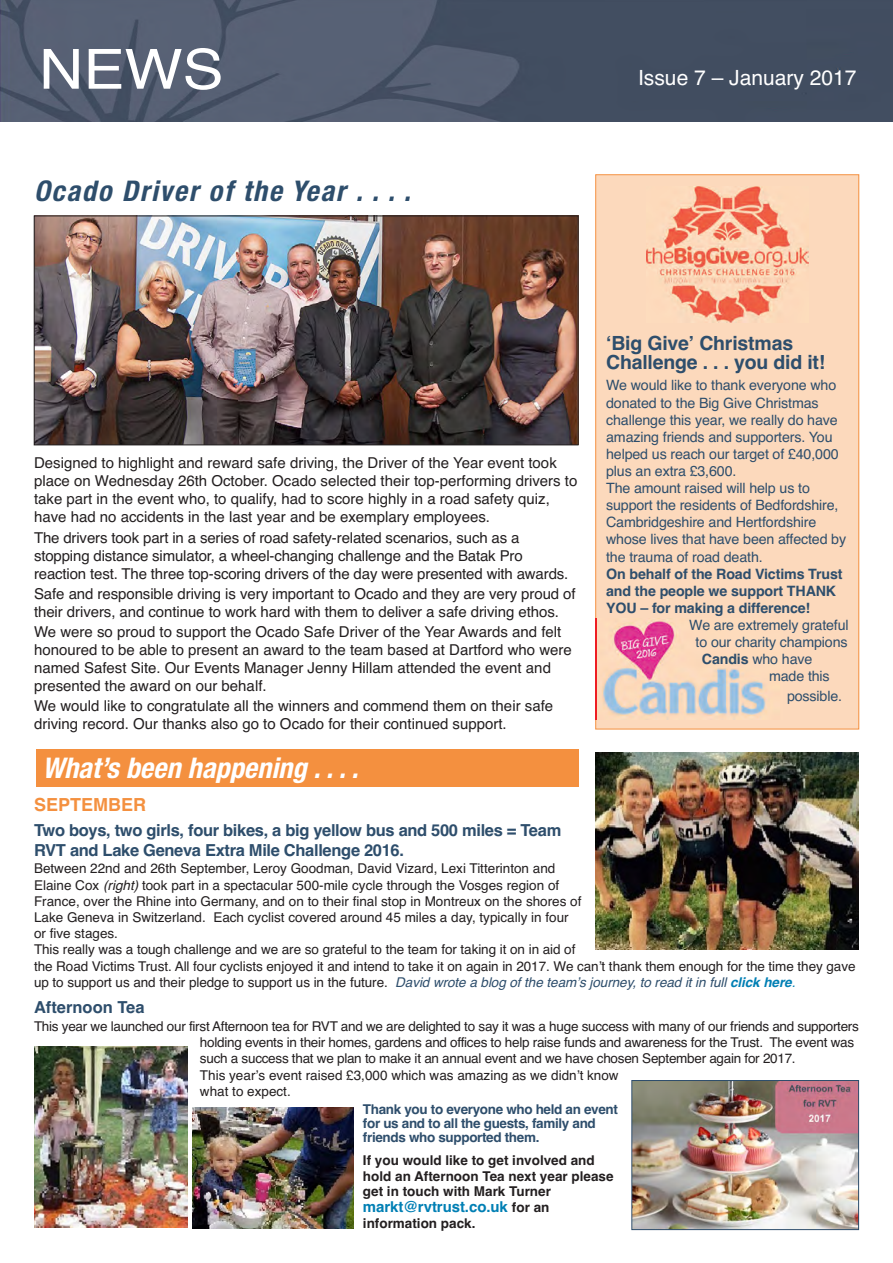
<style>
.page{position:relative;width:893px;height:1263px;background:#fff}
.page>*{position:absolute;margin:0;border:0;box-sizing:border-box;transform-origin:0 0}
.t1{font:55.35px "Helvetica";color:#fff;scale:1.11 1}
.t2{font:italic 700 condensed 28.5px "Helvetica Neue";color:#2e4e6c}
.t3{font:italic 700 condensed 28.5px "Helvetica Neue";color:#fff}
.t4{font:21px "Helvetica";color:#fff}
.t5{font:700 19.5px/19.5px "Helvetica";letter-spacing:-.01em;color:#2e4e6c}
.t6{font:700 18px "Helvetica";color:#f4903f}
.t7{font:700 16.5px/19.8px "Helvetica";letter-spacing:-.02em;color:#2e4e6c}
.t8{font:700 16.5px "Helvetica";color:#2e4e6c}
.t9{font:15px/18px "Helvetica";color:#231f20}
.t10{font:700 15px "Helvetica";letter-spacing:-.005em;color:#007fb4}
.t11{font:14.25px/17.1px "Helvetica";letter-spacing:-.01em;color:#2e4e6c}
.t12{font:700 14.25px/17.1px "Helvetica";letter-spacing:-.01em;color:#2e4e6c}
.t13{font:13.5px/16.2px "Helvetica";letter-spacing:-.005em;color:#231f20}
.t14{font:700 13.5px/15.9px "Helvetica";color:#231f20}
.t15{font:700 13.5px/14.1px "Helvetica";letter-spacing:-.025em;color:#2e4e6c}
.s1{font-weight:700}
.s2{font-style:italic}
.s3{font-style:italic;color:#2e4e6c}
.s4{font-weight:700;font-style:italic;color:#007fb4}
.s5{font-style:italic;color:#007fb4}
.s6{font-size:13.5px;color:#231f20}
</style>
<div class="page">
<div style="left:596px;top:175px;width:262px;height:554px;background:#fcd9bc"></div>
<div style="left:595px;top:174px;width:264px;height:555px;border:1px solid #f4903f"></div>
<img style="left:596px;top:619px;width:171px;height:101px">
<img style="left:595px;top:619px;width:1px;height:101px">
<img style="left:1px;top:0;width:892px;height:121px">
<img style="left:36px;top:218px;width:540px;height:225px">
<div style="left:34px;top:216px;width:544px;height:229px;border:1px solid #231f20"></div>
<img style="left:646px;top:186px;width:162px;height:137px">
<div style="left:36px;top:750px;width:542px;height:37px;background:#f4903f"></div>
<img style="left:595px;top:753px;width:264px;height:197px">
<img style="left:633px;top:1082px;width:224px;height:146px">
<div style="left:631px;top:1080px;width:228px;height:150px;border:1px solid #2e4e6c"></div>
<img style="left:192px;top:1107px;width:162px;height:122px">
<img style="left:34px;top:1046px;width:154px;height:182px">
<h1 class="t1" style="left:39px;top:37px;width:168px">NEWS</h1>
<h2 class="t2" style="left:34px;top:174px;width:385px">Ocado Driver of the Year . . . .</h2>
<h3 class="t4" style="left:638px;top:65px;width:220px">Issue 7 – January 2017</h3>
<p class="t9" style="left:34px;top:454px;width:545px">Designed to highlight and reward safe driving, the Driver of the Year event took place on Wednesday 26th October. Ocado selected their top-performing drivers to take part in the event who, to qualify, had to score highly in a road safety quiz, have had no accidents in the last year and be exemplary employees.</p>
<p class="t9" style="left:34px;top:528px;width:536px">The drivers took part in a series of road safety-related scenarios, such as a stopping distance simulator, a wheel-changing challenge and the Batak Pro reaction test. The three top-scoring drivers of the day were presented with awards.</p>
<p class="t9" style="left:34px;top:584px;width:543px">Safe and responsible driving is very important to Ocado and they are very proud of their drivers, and continue to work hard with them to deliver a safe driving ethos.</p>
<p class="t9" style="left:34px;top:623px;width:539px">We were so proud to support the Ocado Safe Driver of the Year Awards and felt honoured to be able to present an award to the team based at Dartford who were named Safest Site. Our Events Manager Jenny Hillam attended the event and presented the award on our behalf.</p>
<p class="t9" style="left:34px;top:697px;width:521px">We would like to congratulate all the winners and commend them on their safe driving record. Our thanks also go to Ocado for their continued support.</p>
<h3 class="t5" style="left:606px;top:333px;width:221px">ʻBig Giveʼ Christmas<br>Challenge . . . you did it!</h3>
<p class="t11" style="left:606px;top:377px;width:242px">We would like to thank everyone who donated to the Big Give Christmas challenge this year, we really do have amazing friends and supporters. You helped us reach our target of £40,000 plus an extra £3,600.<br>The amount raised will help us to support the residents of Bedfordshire, Cambridgeshire and Hertfordshire whose lives that have been affected by the trauma of road death.</p>
<p class="t12" style="left:606px;top:565px;width:238px">On behalf of the Road Victims Trust and the people we support THANK<br>YOU – for making a difference!</p>
<p class="t11" style="left:689px;top:616px;width:161px">We are extremely grateful</p>
<p class="t11" style="left:696px;top:633px;width:153px">to our charity champions</p>
<p class="t11" style="left:702px;top:651px;width:112px"><span class="s1">Candis</span> who have</p>
<p class="t11" style="left:769px;top:668px;width:62px">made this</p>
<p class="t11" style="left:787px;top:688px;width:57px">possible.</p>
<h2 class="t3" style="left:42px;top:751px;width:325px">What’s been happening . . . .</h2>
<h3 class="t6" style="left:34px;top:795px;width:114px">SEPTEMBER</h3>
<p class="t7" style="left:34px;top:820px;width:529px">Two boys, two girls, four bikes, a big yellow bus and 500 miles = Team<br>RVT and Lake Geneva Extra Mile Challenge 2016.</p>
<p class="t13" style="left:34px;top:861px;width:823px">Between 22nd and 26th September, Leroy Goodman, David Vizard, Lexi Titterinton and<br>Elaine Cox <span class="s2">(right)</span> took part in a spectacular 500-mile cycle through the Vosges region of<br>France, over the Rhine into Germany, and on to their final stop in Montreux on the shores of<br>Lake Geneva in Switzerland. Each cyclist covered around 45 miles a day, typically in four<br>or five stages.<br>This really was a tough challenge and we are so grateful to the team for taking it on in aid of<br>the Road Victims Trust. All four cyclists enjoyed it and intend to take it on again in 2017. We canʼt thank them enough for the time they gave up to support us and their pledge to support us in the future. <span class="s3">David wrote a blog of the teamʼs journey, to read it in full</span> <span class="s4">click here</span><span class="s5">.</span></p>
<p class="t8" style="left:34px;top:997px;width:112px">Afternoon Tea</p>
<p class="t13" style="left:200px;top:1018px;width:660px;text-indent:-166px">This year we launched our first Afternoon tea for RVT and we are delighted to say it was a huge success with many of our friends and supporters holding events in their homes, gardens and offices to help raise funds and awareness for the Trust. The event was such a success that we plan to make it an annual event and we have chosen September again for 2017.<br>This yearʼs event raised £3,000 which was amazing as we didnʼt know<br>what to expect.</p>
<p class="t15" style="left:363px;top:1102px;width:256px">Thank you to everyone who held an event for us and to all the guests, family and friends who supported them.</p>
<p class="t14" style="left:363px;top:1152px;width:252px">If you would like to get involved and hold an Afternoon Tea next year please get in touch with Mark Turner</p>
<p class="t10" style="left:363px;top:1198px;width:188px">markt@rvtrust.co.uk <span class="s6">for an</span></p>
<p class="t14" style="left:363px;top:1216px;width:114px">information pack.</p>
</div>
